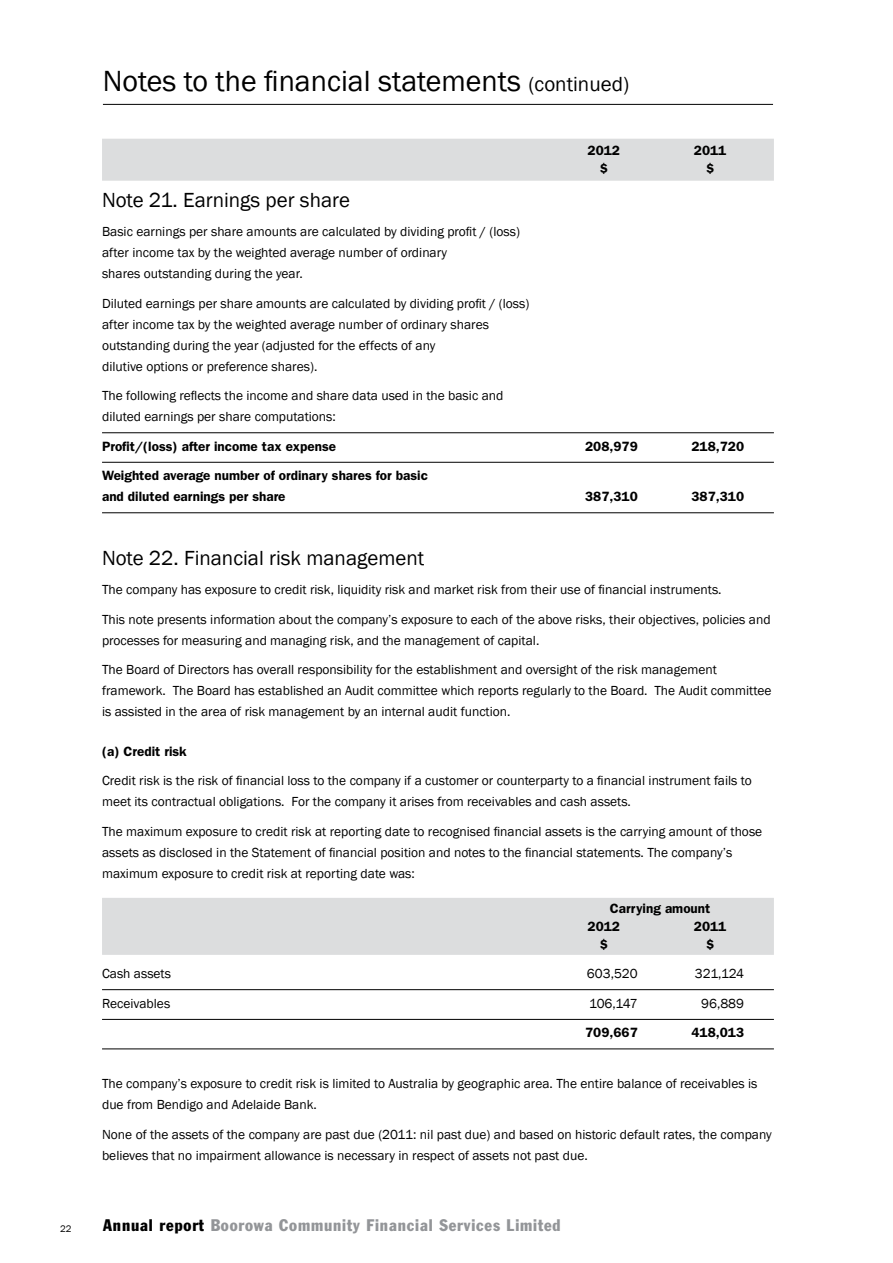
<style>
.page{position:relative;width:893px;height:1263px;background:#fff}
.page>*{position:absolute;margin:0;border:0;box-sizing:border-box;transform-origin:0 0}
.t1{font:30px "Franklin Gothic";color:#000}
.t2{font:21px "Franklin Gothic";color:#000}
.t3{font:condensed 16.5px "Franklin Gothic";letter-spacing:.05em;color:#939598}
.t4{font:13.5px/21px "Franklin Gothic";color:#000}
.t5{font:600 13.5px/21px "Franklin Gothic";color:#000}
.t6{font:9.75px "Franklin Gothic";color:#000}
.s1{font-size:21px}
.s2{color:#000}
</style>
<div class="page">
<div style="left:102px;top:139px;width:672px;height:42px;background:#dcddde"></div>
<hr style="left:102px;top:432px;width:672px;height:1px;background:#000">
<hr style="left:102px;top:462px;width:672px;height:1px;background:#000">
<hr style="left:102px;top:512px;width:672px;height:1px;background:#000">
<div style="left:102px;top:898px;width:672px;height:57px;background:#dcddde"></div>
<hr style="left:102px;top:989px;width:672px;height:1px;background:#000">
<hr style="left:102px;top:1019px;width:672px;height:1px;background:#000">
<hr style="left:102px;top:1048px;width:672px;height:1px;background:#000">
<hr style="left:103px;top:104px;width:670px;height:1px;background:#000">
<h1 class="t1" style="left:103px;top:63px;width:528px">Notes to the financial statements <span class="s1">(continued)</span></h1>
<p class="t5" style="left:588px;top:140px;width:34px">2012</p>
<p class="t5" style="left:694px;top:140px;width:34px">2011</p>
<p class="t5" style="left:600px;top:158px;width:10px">$</p>
<p class="t5" style="left:706px;top:158px;width:10px">$</p>
<h2 class="t2" style="left:102px;top:187px;width:249px">Note 21. Earnings per share</h2>
<p class="t4" style="left:102px;top:221px;width:419px">Basic earnings per share amounts are calculated by dividing profit / (loss) after income tax by the weighted average number of ordinary<br>shares outstanding during the year.</p>
<p class="t4" style="left:102px;top:293px;width:429px">Diluted earnings per share amounts are calculated by dividing profit / (loss) after income tax by the weighted average number of ordinary shares outstanding during the year (adjusted for the effects of any<br>dilutive options or preference shares).</p>
<p class="t4" style="left:102px;top:386px;width:403px">The following reflects the income and share data used in the basic and diluted earnings per share computations:</p>
<p class="t5" style="left:102px;top:436px;width:236px">Profit/(loss) after income tax expense</p>
<p class="t5" style="left:585px;top:436px;width:54px">208,979</p>
<p class="t5" style="left:691px;top:436px;width:54px">218,720</p>
<p class="t5" style="left:102px;top:465px;width:327px">Weighted average number of ordinary shares for basic and diluted earnings per share</p>
<p class="t5" style="left:585px;top:486px;width:54px">387,310</p>
<p class="t5" style="left:691px;top:486px;width:54px">387,310</p>
<h2 class="t2" style="left:102px;top:545px;width:324px">Note 22. Financial risk management</h2>
<p class="t4" style="left:102px;top:575px;width:670px;line-height:29.5px">The company has exposure to credit risk, liquidity risk and market risk from their use of financial instruments.<br>This note presents information about the company’s exposure to each of the above risks, their objectives, policies and</p>
<p class="t4" style="left:102px;top:626px;width:616px;line-height:29.5px">processes for measuring and managing risk, and the management of capital.<br>The Board of Directors has overall responsibility for the establishment and oversight of the risk management</p>
<p class="t4" style="left:102px;top:681px;width:671px">framework. The Board has established an Audit committee which reports regularly to the Board. The Audit committee is assisted in the area of risk management by an internal audit function.</p>
<p class="t5" style="left:102px;top:741px;width:86px">(a) Credit risk</p>
<p class="t4" style="left:102px;top:771px;width:651px">Credit risk is the risk of financial loss to the company if a customer or counterparty to a financial instrument fails to meet its contractual obligations. For the company it arises from receivables and cash assets.</p>
<p class="t4" style="left:102px;top:821px;width:662px">The maximum exposure to credit risk at reporting date to recognised financial assets is the carrying amount of those assets as disclosed in the Statement of financial position and notes to the financial statements. The company’s maximum exposure to credit risk at reporting date was:</p>
<p class="t5" style="left:588px;top:899px;width:124px;line-height:18px;text-indent:22px">Carrying amount<br>2012</p>
<p class="t5" style="left:694px;top:916px;width:34px">2011</p>
<p class="t5" style="left:600px;top:934px;width:10px">$</p>
<p class="t5" style="left:706px;top:934px;width:10px">$</p>
<p class="t4" style="left:102px;top:964px;width:70px">Cash assets</p>
<p class="t4" style="left:587px;top:964px;width:52px">603,520</p>
<p class="t4" style="left:695px;top:964px;width:51px">321,124</p>
<p class="t4" style="left:102px;top:993px;width:70px">Receivables</p>
<p class="t4" style="left:589px;top:993px;width:50px">106,147</p>
<p class="t4" style="left:701px;top:993px;width:44px">96,889</p>
<p class="t5" style="left:585px;top:1022px;width:54px">709,667</p>
<p class="t5" style="left:691px;top:1022px;width:54px">418,013</p>
<p class="t4" style="left:102px;top:1073px;width:657px">The company’s exposure to credit risk is limited to Australia by geographic area. The entire balance of receivables is due from Bendigo and Adelaide Bank.</p>
<p class="t4" style="left:102px;top:1124px;width:671px">None of the assets of the company are past due (2011: nil past due) and based on historic default rates, the company believes that no impairment allowance is necessary in respect of assets not past due.</p>
<p class="t6" style="left:60px;top:1223px;width:13px">22</p>
<p class="t3" style="left:103px;top:1215px;width:459px"><span class="s2">Annual report</span> Boorowa Community Financial Services Limited</p>
</div>
